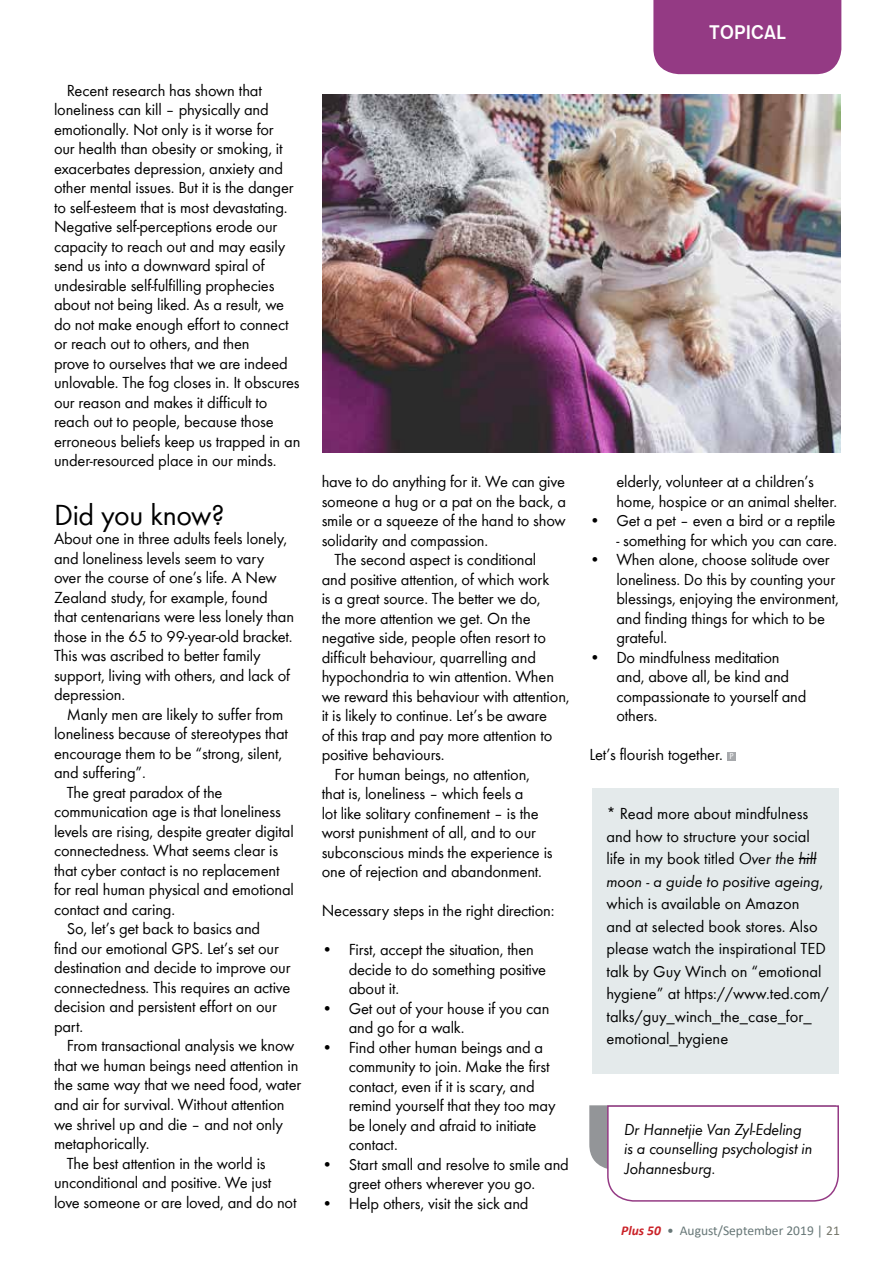
<style>
.page{position:relative;width:893px;height:1263px;background:#fff}
.page>*{position:absolute;margin:0;border:0;box-sizing:border-box;transform-origin:0 0}
.t1{font:30px "Bright";letter-spacing:-.01em;color:#000}
.t2{font:19.5px "Gothic 725 BT Bold A";color:#fff}
.t3{font:16.5px/19.5px "Bright";letter-spacing:-.01em;color:#000}
.t4{font:italic 16.5px/19.5px "Bright";letter-spacing:-.01em;color:#000}
.t5{font:13.5px "Calibri";color:#677777}
.t6{font:9px "Bright";color:#fff}
.s1{font-style:italic}
.s2{font-weight:700;font-style:italic;color:#ca2127}
.s3{color:#757669}
</style>
<div class="page">
<div style="left:727px;top:752px;width:9px;height:8px;background:#a7a9ac"></div>
<div style="left:653px;top:0;width:188px;height:74px;background:#943a84"></div>
<svg style="left:589px;top:1105px;width:250px;height:97px"></svg>
<div style="left:592px;top:788px;width:247px;height:286px;background:#e4eaeb"></div>
<svg style="left:799px;top:858px;width:17px;height:1px"></svg>
<img style="left:322px;top:95px;width:519px;height:357px">
<p class="t3" style="left:54px;top:81px;width:248px;text-indent:13px">Recent research has shown that loneliness can kill – physically and emotionally. Not only is it worse for<br>our health than obesity or smoking, it exacerbates depression, anxiety and other mental issues. But it is the danger to self-esteem that is most devastating.<br>Negative self-perceptions erode our capacity to reach out and may easily send us into a downward spiral of undesirable self-fulfilling prophecies about not being liked. As a result, we do not make enough effort to connect or reach out to others, and then<br>prove to ourselves that we are indeed unlovable. The fog closes in. It obscures our reason and makes it difficult to reach out to people, because those erroneous beliefs keep us trapped in an under-resourced place in our minds.</p>
<h1 class="t1" style="left:54px;top:498px;width:172px">Did you know?</h1>
<p class="t3" style="left:54px;top:529px;width:242px">About one in three adults feels lonely, and loneliness levels seem to vary over the course of one’s life. A New Zealand study, for example, found that centenarians were less lonely than those in the 65 to 99-year-old bracket.<br>This was ascribed to better family support, living with others, and lack of depression.</p>
<p class="t3" style="left:67px;top:705px;width:218px">Manly men are likely to suffer from</p>
<p class="t3" style="left:54px;top:724px;width:236px">loneliness because of stereotypes that</p>
<p class="t3" style="left:54px;top:744px;width:230px">encourage them to be “strong, silent,</p>
<p class="t3" style="left:54px;top:763px;width:93px">and suffering”.</p>
<p class="t3" style="left:67px;top:783px;width:157px">The great paradox of the</p>
<p class="t3" style="left:54px;top:802px;width:228px">communication age is that loneliness</p>
<p class="t3" style="left:54px;top:822px;width:241px">levels are rising, despite greater digital</p>
<p class="t3" style="left:54px;top:841px;width:226px">connectedness. What seems clear is</p>
<p class="t3" style="left:54px;top:861px;width:227px">that cyber contact is no replacement</p>
<p class="t3" style="left:54px;top:880px;width:241px">for real human physical and emotional</p>
<p class="t3" style="left:54px;top:900px;width:123px">contact and caring.</p>
<p class="t3" style="left:67px;top:919px;width:195px">So, let’s get back to basics and</p>
<p class="t3" style="left:54px;top:939px;width:226px">find our emotional GPS. Let’s set our</p>
<p class="t3" style="left:54px;top:958px;width:238px">destination and decide to improve our</p>
<p class="t3" style="left:54px;top:978px;width:238px">connectedness. This requires an active</p>
<p class="t3" style="left:54px;top:997px;width:224px">decision and persistent effort on our</p>
<p class="t3" style="left:54px;top:1017px;width:31px">part.</p>
<p class="t3" style="left:67px;top:1036px;width:229px">From transactional analysis we know</p>
<p class="t3" style="left:54px;top:1056px;width:246px">that we human beings need attention in</p>
<p class="t3" style="left:54px;top:1075px;width:249px">the same way that we need food, water</p>
<p class="t3" style="left:54px;top:1095px;width:232px">and air for survival. Without attention</p>
<p class="t3" style="left:54px;top:1114px;width:231px">we shrivel up and die – and not only</p>
<p class="t3" style="left:54px;top:1134px;width:97px">metaphorically.</p>
<p class="t3" style="left:67px;top:1153px;width:200px">The best attention in the world is</p>
<p class="t3" style="left:54px;top:1173px;width:219px">unconditional and positive. We just</p>
<p class="t3" style="left:54px;top:1192px;width:244px">love someone or are loved, and do not</p>
<p class="t3" style="left:322px;top:472px;width:245px">have to do anything for it. We can give</p>
<p class="t3" style="left:322px;top:491px;width:246px">someone a hug or a pat on the back, a</p>
<p class="t3" style="left:322px;top:511px;width:246px">smile or a squeeze of the hand to show</p>
<p class="t3" style="left:322px;top:530px;width:168px">solidarity and compassion.</p>
<p class="t3" style="left:334px;top:550px;width:203px">The second aspect is conditional</p>
<p class="t3" style="left:322px;top:569px;width:229px">and positive attention, of which work</p>
<p class="t3" style="left:322px;top:589px;width:220px">is a great source. The better we do,</p>
<p class="t3" style="left:322px;top:608px;width:210px">the more attention we get. On the</p>
<p class="t3" style="left:322px;top:628px;width:226px">negative side, people often resort to</p>
<p class="t3" style="left:322px;top:647px;width:216px">difficult behaviour, quarrelling and</p>
<p class="t3" style="left:322px;top:667px;width:234px">hypochondria to win attention. When</p>
<p class="t3" style="left:322px;top:686px;width:249px">we reward this behaviour with attention,</p>
<p class="t3" style="left:322px;top:706px;width:227px">it is likely to continue. Let’s be aware</p>
<p class="t3" style="left:322px;top:725px;width:232px">of this trap and pay more attention to</p>
<p class="t3" style="left:322px;top:745px;width:124px">positive behaviours.</p>
<p class="t3" style="left:334px;top:764px;width:197px">For human beings, no attention,</p>
<p class="t3" style="left:322px;top:784px;width:203px">that is, loneliness – which feels a</p>
<p class="t3" style="left:322px;top:803px;width:219px">lot like solitary confinement – is the</p>
<p class="t3" style="left:322px;top:823px;width:216px">worst punishment of all, and to our</p>
<p class="t3" style="left:322px;top:842px;width:233px">subconscious minds the experience is</p>
<p class="t3" style="left:322px;top:862px;width:222px">one of rejection and abandonment.</p>
<p class="t3" style="left:322px;top:901px;width:234px">Necessary steps in the right direction:</p>
<p class="t3" style="left:349px;top:940px;width:199px;text-indent:-27px">• First, accept the situation, then decide to do something positive about it.</p>
<p class="t3" style="left:349px;top:998px;width:202px;text-indent:-27px">• Get out of your house if you can and go for a walk.</p>
<p class="t3" style="left:349px;top:1037px;width:208px;text-indent:-27px">• Find other human beings and a community to join. Make the first contact, even if it is scary, and remind yourself that they too may be lonely and afraid to initiate contact.</p>
<p class="t3" style="left:322px;top:1154px;width:249px;text-align:center">• Start small and resolve to smile and greet others wherever you go.</p>
<p class="t3" style="left:322px;top:1193px;width:208px">• Help others, visit the sick and</p>
<p class="t2" style="left:709px;top:22px;width:79px">TOPICAL</p>
<p class="t3" style="left:616px;top:472px;width:222px">elderly, volunteer at a children’s home, hospice or an animal shelter.</p>
<p class="t3" style="left:589px;top:511px;width:248px">• Get a pet – even a bird or a reptile</p>
<p class="t3" style="left:616px;top:530px;width:223px">- something for which you can care.</p>
<p class="t3" style="left:616px;top:550px;width:224px;text-indent:-27px">• When alone, choose solitude over loneliness. Do this by counting your blessings, enjoying the environment, and finding things for which to be grateful.</p>
<p class="t3" style="left:616px;top:647px;width:192px;text-indent:-27px">• Do mindfulness meditation and, above all, be kind and compassionate to yourself and others.</p>
<p class="t3" style="left:589px;top:745px;width:135px">Let’s flourish together.</p>
<p class="t6" style="left:729px;top:751px;width:6px">P</p>
<p class="t3" style="left:606px;top:802px;width:224px;line-height:22.5px">* Read more about mindfulness and how to structure your social life in my book titled <span class="s1">Over the hill moon - a guide to positive ageing</span>, which is available on Amazon<br>and at selected book stores. Also please watch the inspirational TED talk by Guy Winch on “emotional hygiene” at https://www.ted.com/ talks/guy_winch_the_case_for_ emotional_hygiene</p>
<p class="t4" style="left:624px;top:1119px;width:190px">Dr Hannetjie Van Zyl-Edeling is a counselling psychologist in<br>Johannesburg.</p>
<p class="t5" style="left:621px;top:1221px;width:220px"><span class="s2">Plus 50</span> • August/September 2019 | <span class="s3">21</span></p>
</div>
